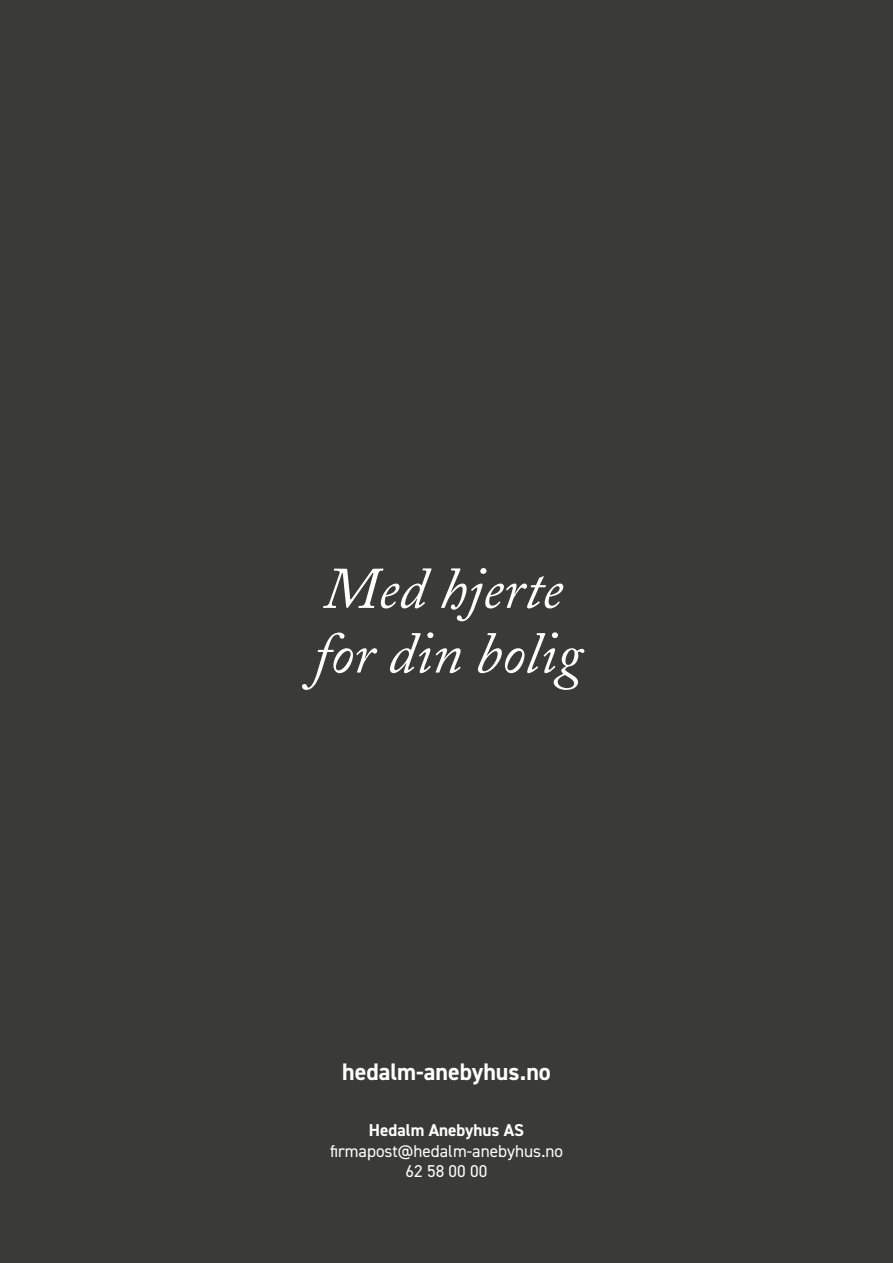
<style>
.page{position:relative;width:893px;height:1263px;background:#3a3a39}
.page>*{position:absolute;margin:0;border:0;box-sizing:border-box;transform-origin:0 0}
.t1{font:700 24px "DIN2014";color:#fff}
.t2{font:17.25px/20.7px "DIN2014";color:#fff;text-align:center}
.t3{font:700 17.25px "DIN2014";color:#fff}
</style>
<div class="page">
<svg style="left:323px;top:568px;width:109px;height:40px"></svg>
<svg style="left:441px;top:568px;width:122px;height:53px"></svg>
<svg style="left:302px;top:632px;width:75px;height:58px"></svg>
<svg style="left:390px;top:632px;width:71px;height:41px"></svg>
<svg style="left:478px;top:632px;width:106px;height:58px"></svg>
<h1 class="t1" style="left:342px;top:1055px;width:210px">hedalm-anebyhus.no</h1>
<p class="t3" style="left:369px;top:1118px;width:157px">Hedalm Anebyhus AS</p>
<p class="t2" style="left:330px;top:1140px;width:234px">firmapost@hedalm-anebyhus.no<br>62 58 00 00</p>
</div>
